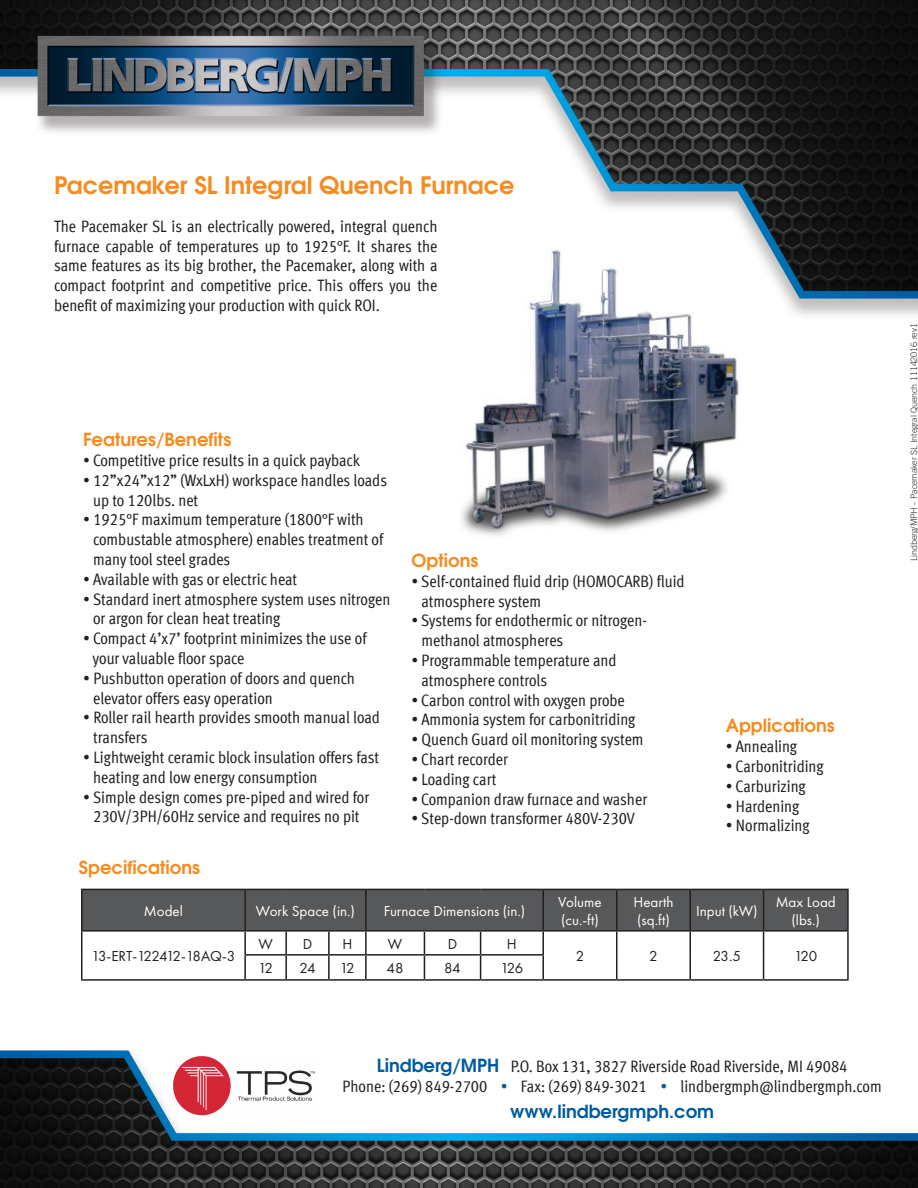
<style>
.page{position:relative;width:918px;height:1188px;background:#fff}
.page>*{position:absolute;margin:0;border:0;box-sizing:border-box;transform-origin:0 0}
.t1{font:700 24px "Te X Gyre Adventor";color:#f68b1f}
.t2{font:700 18px "Te X Gyre Adventor";color:#f68b1f}
.t3{font:700 18px "Te X Gyre Adventor";color:#015ba0}
.t4{font:16.5px/19.8px "Meta Cond Book LF";color:#231f20;text-align:justify}
.t5{font:15px/18px "Futura PT";color:#fff}
.t6{font:15px "Futura PT";letter-spacing:-.05em;color:#231f20}
.copy_bullets_no_inde{font:300 9px "Trade Gothic LT Std";letter-spacing:-.015em;color:#312f30}
.s1{font-family:"Te X Gyre Adventor";font-weight:700;font-size:18px;color:#015ba0}
.s2{color:#015ba0}
</style>
<div class="page">
<img style="left:0;top:0;width:918px;height:1188px">
<img style="left:170px;top:1055px;width:148px;height:61px">
<hr style="left:764px;top:889px;width:85px;height:1px;background:#231f20">
<hr style="left:847px;top:890px;width:2px;height:40px;background:#231f20">
<hr style="left:764px;top:930px;width:85px;height:2px;background:#231f20">
<hr style="left:847px;top:932px;width:2px;height:23px;background:#231f20">
<svg style="left:81px;top:889px;width:767px;height:90px"></svg>
<hr style="left:847px;top:955px;width:2px;height:24px;background:#231f20">
<hr style="left:81px;top:979px;width:164px;height:2px;background:#231f20">
<hr style="left:245px;top:979px;width:41px;height:2px;background:#231f20">
<hr style="left:286px;top:979px;width:43px;height:2px;background:#231f20">
<hr style="left:329px;top:979px;width:37px;height:2px;background:#231f20">
<hr style="left:366px;top:979px;width:58px;height:2px;background:#231f20">
<hr style="left:424px;top:979px;width:57px;height:2px;background:#231f20">
<hr style="left:481px;top:979px;width:62px;height:2px;background:#231f20">
<hr style="left:543px;top:979px;width:74px;height:2px;background:#231f20">
<hr style="left:617px;top:979px;width:73px;height:2px;background:#231f20">
<hr style="left:690px;top:979px;width:74px;height:2px;background:#231f20">
<hr style="left:764px;top:979px;width:85px;height:2px;background:#231f20">
<img style="left:460px;top:245px;width:281px;height:295px">
<p class="t1" style="left:54px;top:164px;width:462px">Pacemaker SL Integral Quench Furnace</p>
<p class="t4" style="left:54px;top:216px;width:385px">The Pacemaker SL is an electrically powered, integral quench furnace capable of temperatures up to 1925°F. It shares the same features as its big brother, the Pacemaker, along with a compact footprint and competitive price. This offers you the benefit of maximizing your production with quick ROI.</p>
<p class="t2" style="left:83px;top:424px;width:150px">Features/Benefits</p>
<p class="t4" style="left:83px;top:450px;width:278px">• Competitive price results in a quick payback</p>
<p class="t4" style="left:83px;top:470px;width:305px">• 12”x24”x12” (WxLxH) workspace handles loads</p>
<p class="t4" style="left:93px;top:490px;width:107px">up to 120lbs. net</p>
<p class="t4" style="left:83px;top:510px;width:282px">• 1925°F maximum temperature (1800°F with</p>
<p class="t4" style="left:93px;top:529px;width:292px">combustable atmosphere) enables treatment of</p>
<p class="t4" style="left:93px;top:549px;width:139px">many tool steel grades</p>
<p class="t4" style="left:83px;top:569px;width:216px">• Available with gas or electric heat</p>
<p class="t4" style="left:83px;top:589px;width:309px">• Standard inert atmosphere system uses nitrogen</p>
<p class="t4" style="left:93px;top:609px;width:189px">or argon for clean heat treating</p>
<p class="t4" style="left:83px;top:628px;width:285px">• Compact 4’x7’ footprint minimizes the use of</p>
<p class="t4" style="left:93px;top:648px;width:153px">your valuable floor space</p>
<p class="t4" style="left:83px;top:668px;width:273px">• Pushbutton operation of doors and quench</p>
<p class="t4" style="left:93px;top:688px;width:181px">elevator offers easy operation</p>
<p class="t4" style="left:83px;top:708px;width:298px">• Roller rail hearth provides smooth manual load</p>
<p class="t4" style="left:93px;top:727px;width:56px">transfers</p>
<p class="t4" style="left:83px;top:747px;width:298px">• Lightweight ceramic block insulation offers fast</p>
<p class="t4" style="left:93px;top:767px;width:226px">heating and low energy consumption</p>
<p class="t4" style="left:83px;top:787px;width:288px">• Simple design comes pre-piped and wired for</p>
<p class="t4" style="left:93px;top:807px;width:268px">230V/3PH/60Hz service and requires no pit</p>
<p class="t2" style="left:411px;top:545px;width:68px">Options</p>
<p class="t4" style="left:411px;top:571px;width:275px">• Self-contained fluid drip (HOMOCARB) fluid</p>
<p class="t4" style="left:421px;top:591px;width:121px">atmosphere system</p>
<p class="t4" style="left:411px;top:611px;width:237px">• Systems for endothermic or nitrogen-</p>
<p class="t4" style="left:421px;top:630px;width:143px">methanol atmospheres</p>
<p class="t4" style="left:411px;top:650px;width:207px">• Programmable temperature and</p>
<p class="t4" style="left:421px;top:670px;width:127px">atmosphere controls</p>
<p class="t4" style="left:411px;top:690px;width:215px">• Carbon control with oxygen probe</p>
<p class="t4" style="left:411px;top:710px;width:226px">• Ammonia system for carbonitriding</p>
<p class="t4" style="left:411px;top:729px;width:234px">• Quench Guard oil monitoring system</p>
<p class="t4" style="left:411px;top:749px;width:98px">• Chart recorder</p>
<p class="t4" style="left:411px;top:769px;width:86px">• Loading cart</p>
<p class="t4" style="left:411px;top:789px;width:237px">• Companion draw furnace and washer</p>
<p class="t4" style="left:411px;top:809px;width:225px">• Step-down transformer 480V-230V</p>
<p class="t2" style="left:726px;top:710px;width:111px">Applications</p>
<p class="t4" style="left:726px;top:736px;width:73px">• Annealing</p>
<p class="t4" style="left:726px;top:756px;width:99px">• Carbonitriding</p>
<p class="t4" style="left:726px;top:776px;width:82px">• Carburizing</p>
<p class="t4" style="left:726px;top:796px;width:75px">• Hardening</p>
<p class="t4" style="left:726px;top:816px;width:85px">• Normalizing</p>
<p class="t2" style="left:79px;top:852px;width:123px">Specifications</p>
<p class="t5" style="left:144px;top:902px;width:41px">Model</p>
<p class="t5" style="left:256px;top:902px;width:101px">Work Space (in.)</p>
<p class="t5" style="left:384px;top:902px;width:143px">Furnace Dimensions (in.)</p>
<p class="t5" style="left:558px;top:893px;width:45px">Volume (cu.-ft)</p>
<p class="t5" style="left:633px;top:893px;width:42px">Hearth (sq.ft)</p>
<p class="t5" style="left:696px;top:902px;width:63px">Input (kW)</p>
<p class="t5" style="left:776px;top:893px;width:62px;text-align:center">Max Load (lbs.)</p>
<p class="t6" style="left:92px;top:947px;width:145px">13-ERT-122412-18AQ-3</p>
<p class="t6" style="left:258px;top:935px;width:16px">W</p>
<p class="t6" style="left:303px;top:935px;width:11px">D</p>
<p class="t6" style="left:342px;top:935px;width:11px">H</p>
<p class="t6" style="left:388px;top:935px;width:16px">W</p>
<p class="t6" style="left:448px;top:935px;width:11px">D</p>
<p class="t6" style="left:507px;top:935px;width:11px">H</p>
<p class="t6" style="left:576px;top:947px;width:10px">2</p>
<p class="t6" style="left:649px;top:947px;width:10px">2</p>
<p class="t6" style="left:713px;top:947px;width:30px">23.5</p>
<p class="t6" style="left:794px;top:947px;width:24px">120</p>
<p class="t6" style="left:258px;top:959px;width:16px">12</p>
<p class="t6" style="left:299px;top:959px;width:18px">24</p>
<p class="t6" style="left:340px;top:959px;width:16px">12</p>
<p class="t6" style="left:387px;top:959px;width:19px">48</p>
<p class="t6" style="left:444px;top:959px;width:18px">84</p>
<p class="t6" style="left:501px;top:959px;width:24px">126</p>
<p class="copy_bullets_no_inde" style="left:909px;top:561px;width:239px;rotate:-90deg">Lindberg/MPH - Pacemaker SL Integral Quench 11142016 rev1</p>
<p class="t4" style="left:377px;top:1056px;width:472px"><span class="s1">Lindberg/MPH</span> P.O. Box 131, 3827 Riverside Road Riverside, MI 49084</p>
<p class="t4" style="left:343px;top:1076px;width:541px">Phone: (269) 849-2700 <span class="s2">•</span> Fax: (269) 849-3021 <span class="s2">•</span> lindbergmph@lindbergmph.com</p>
<p class="t3" style="left:510px;top:1095px;width:206px">www.lindbergmph.com</p>
</div>
